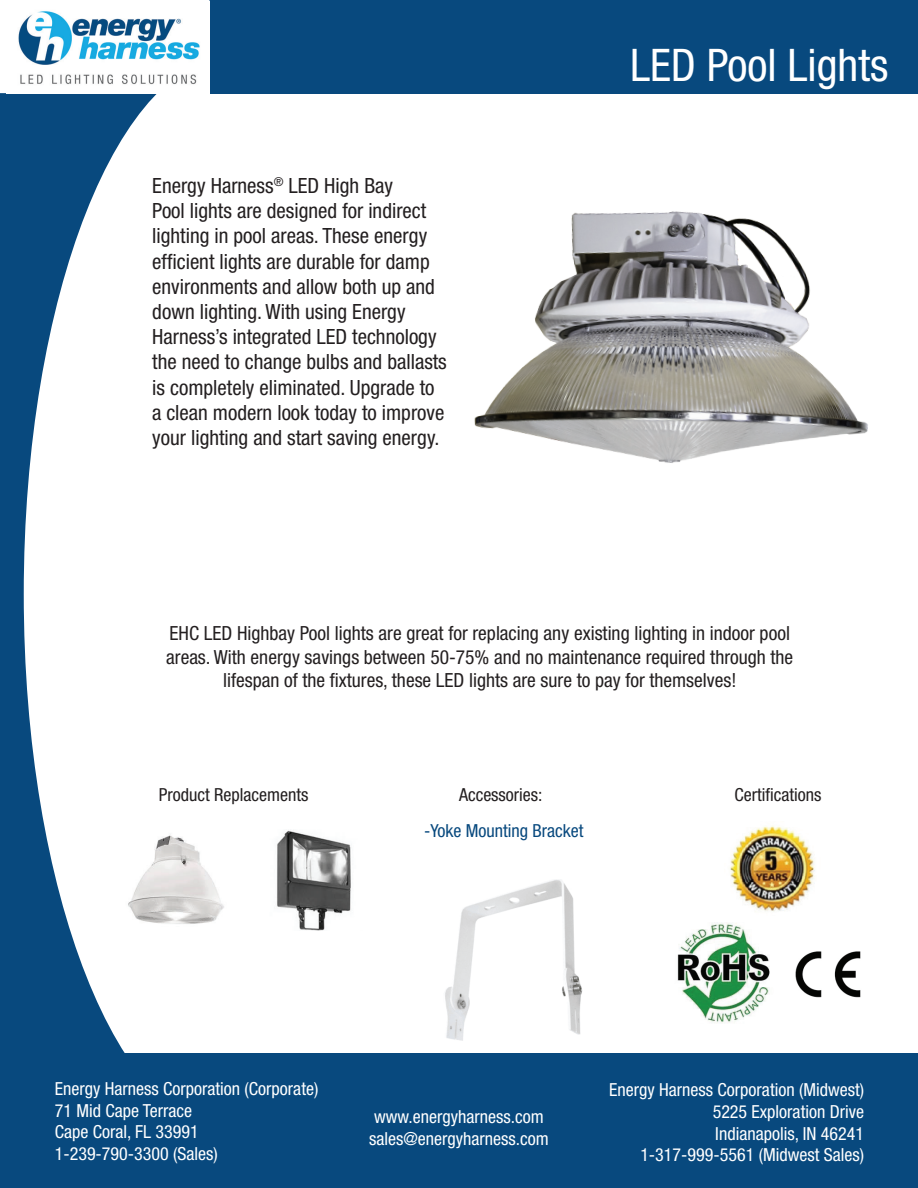
<style>
.page{position:relative;width:918px;height:1188px;background:#fff}
.page>*{position:absolute;margin:0;border:0;box-sizing:border-box;transform-origin:0 0}
.t1{font:condensed 45px "Helvetica Neue LT Std";color:#fff}
.t2{font:condensed 21px/25.2px "Helvetica Neue LT Std";color:#231f20}
.t3{font:condensed 19.5px/23.4px "Helvetica Neue LT Std";color:#231f20;text-align:center}
.t4{font:condensed 18px/21.6px "Helvetica Neue LT Std";color:#fff}
.t5{font:condensed 18px "Helvetica Neue LT Std";color:#231f20}
.t6{font:condensed 18px "Helvetica Neue LT Std";color:#08497e}
</style>
<div class="page">
<div style="left:0;top:0;width:251px;height:1133px;background:#08497e"></div>
<div style="left:24px;top:55px;width:425px;height:1078px;background:#fff;border-radius:50%"></div>
<div style="left:210px;top:0;width:708px;height:93px;background:#08497e"></div>
<div style="left:0;top:1053px;width:918px;height:135px;background:#08497e"></div>
<svg style="left:0;top:0;width:210px;height:93px"></svg>
<img style="left:7px;top:1px;width:203px;height:92px">
<img style="left:730px;top:825px;width:85px;height:87px">
<img style="left:364px;top:93px;width:554px;height:370px">
<img style="left:128px;top:835px;width:96px;height:89px">
<img style="left:277px;top:830px;width:74px;height:100px">
<img style="left:445px;top:880px;width:138px;height:161px">
<img style="left:795px;top:951px;width:66px;height:47px">
<img style="left:677px;top:923px;width:93px;height:100px">
<p class="t2" style="left:152px;top:173px;width:296px">Energy Harness<sup>®</sup> LED High Bay<br>Pool lights are designed for indirect lighting in pool areas. These energy efficient lights are durable for damp environments and allow both up and down lighting. With using Energy Harness’s integrated LED technology the need to change bulbs and ballasts is completely eliminated. Upgrade to a clean modern look today to improve your lighting and start saving energy.</p>
<h1 class="t1" style="left:630px;top:39px;width:260px">LED Pool Lights</h1>
<p class="t3" style="left:166px;top:621px;width:629px">EHC LED Highbay Pool lights are great for replacing any existing lighting in indoor pool areas. With energy savings between 50-75% and no maintenance required through the lifespan of the fixtures, these LED lights are sure to pay for themselves!</p>
<p class="t5" style="left:159px;top:784px;width:151px">Product Replacements</p>
<p class="t5" style="left:734px;top:784px;width:89px">Certifications</p>
<p class="t5" style="left:459px;top:785px;width:85px">Accessories:</p>
<p class="t6" style="left:424px;top:820px;width:161px">-Yoke Mounting Bracket</p>
<p class="t4" style="left:55px;top:1078px;width:265px">Energy Harness Corporation (Corporate)<br>71 Mid Cape Terrace<br>Cape Coral, FL 33991<br>1-239-790-3300 (Sales)</p>
<p class="t4" style="left:609px;top:1079px;width:256px;text-align:right">Energy Harness Corporation (Midwest)<br>5225 Exploration Drive<br>Indianapolis, IN 46241<br>1-317-999-5561 (Midwest Sales)</p>
<p class="t4" style="left:369px;top:1106px;width:181px">www.energyharness.com sales@energyharness.com</p>
</div>
